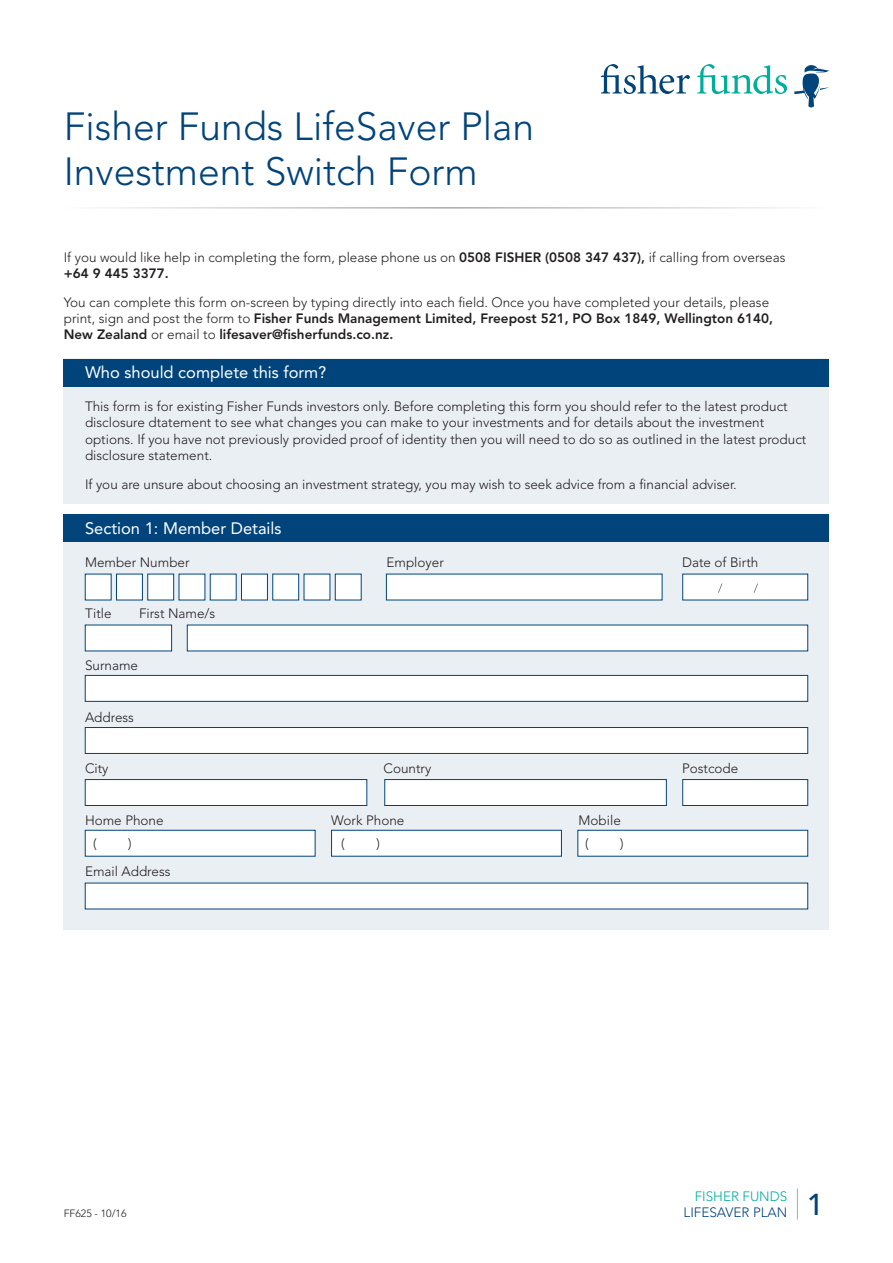
<style>
.page{position:relative;width:893px;height:1263px;background:#fff}
.page>*{position:absolute;margin:0;border:0;box-sizing:border-box;transform-origin:0 0}
.t1{font:300 39px/45px "Avenir";color:#00447b}
.t2{font:500 30px "Avenir";color:#00447b}
.t3{font:16.5px "Avenir";color:#fff}
.t4{font:300 13.5px/16.2px "Avenir";color:#231f20}
.t5{font:300 13.5px "Avenir";color:#00447b}
.t6{font:300 13.5px "Avenir";color:#00ae9e}
.t7{font:300 10.5px "Avenir";color:#231f20}
.s1{font-weight:800}
</style>
<div class="page">
<hr style="left:797px;top:1188px;width:1px;height:31px;background:#a8a9ad">
<svg style="left:601px;top:64px;width:89px;height:30px"></svg>
<svg style="left:697px;top:64px;width:90px;height:30px"></svg>
<svg style="left:794px;top:65px;width:35px;height:42px"></svg>
<div style="left:64px;top:359px;width:765px;height:145px;background:#eaeff4"></div>
<div style="left:64px;top:359px;width:765px;height:27px;background:#00447b"></div>
<div style="left:64px;top:514px;width:765px;height:415px;background:#eaeff4"></div>
<div style="left:64px;top:514px;width:765px;height:28px;background:#00447b"></div>
<svg style="left:386px;top:574px;width:276px;height:26px;background:#f3f6f8"></svg>
<svg style="left:85px;top:574px;width:277px;height:26px;background:#e3eaf0"></svg>
<svg style="left:682px;top:574px;width:126px;height:26px;background:#f0f4f7"></svg>
<svg style="left:85px;top:625px;width:87px;height:26px;background:#eff3f7"></svg>
<svg style="left:85px;top:675px;width:723px;height:27px;background:#ecf1f5"></svg>
<svg style="left:187px;top:625px;width:621px;height:26px;background:#f3f6f9"></svg>
<svg style="left:85px;top:727px;width:723px;height:27px;background:#ebf0f4"></svg>
<svg style="left:682px;top:779px;width:126px;height:27px;background:#e8eef3"></svg>
<svg style="left:85px;top:779px;width:282px;height:27px;background:#eaf0f4"></svg>
<svg style="left:384px;top:779px;width:283px;height:27px;background:#eaeff4"></svg>
<svg style="left:85px;top:830px;width:230px;height:26px;background:#f3f6f8"></svg>
<svg style="left:331px;top:830px;width:231px;height:26px;background:#f2f5f8"></svg>
<svg style="left:577px;top:830px;width:231px;height:26px;background:#f2f5f8"></svg>
<svg style="left:85px;top:883px;width:723px;height:26px;background:#f4f6f9"></svg>
<h1 class="t1" style="left:64px;top:104px;width:472px">Fisher Funds LifeSaver Plan<br>Investment Switch Form</h1>
<p class="t4" style="left:64px;top:249px;width:723px">If you would like help in completing the form, please phone us on <span class="s1">0508 FISHER (0508 347 437),</span> if calling from overseas <span class="s1">+64 9 445 3377.</span></p>
<p class="t4" style="left:64px;top:294px;width:711px">You can complete this form on-screen by typing directly into each field. Once you have completed your details, please print, sign and post the form to <span class="s1">Fisher Funds Management Limited, Freepost 521, PO Box 1849, Wellington 6140,<br>New Zealand</span> or email to <span class="s1">lifesaver@fisherfunds.co.nz.</span></p>
<p class="t3" style="left:85px;top:363px;width:243px">Who should complete this form?</p>
<p class="t4" style="left:85px;top:398px;width:723px">This form is for existing Fisher Funds investors only. Before completing this form you should refer to the latest product disclosure dtatement to see what changes you can make to your investments and for details about the investment options. If you have not previously provided proof of identity then you will need to do so as outlined in the latest product disclosure statement.</p>
<p class="t4" style="left:85px;top:476px;width:653px">If you are unsure about choosing an investment strategy, you may wish to seek advice from a financial adviser.</p>
<p class="t3" style="left:85px;top:518px;width:198px">Section 1: Member Details</p>
<p class="t4" style="left:85px;top:554px;width:106px">Member Number</p>
<p class="t4" style="left:387px;top:554px;width:59px">Employer</p>
<p class="t4" style="left:682px;top:554px;width:78px">Date of Birth</p>
<p class="t4" style="left:85px;top:606px;width:28px">Title</p>
<p class="t4" style="left:139px;top:606px;width:78px">First Name/s</p>
<p class="t4" style="left:85px;top:657px;width:55px">Surname</p>
<p class="t4" style="left:85px;top:709px;width:51px">Address</p>
<p class="t4" style="left:85px;top:760px;width:25px">City</p>
<p class="t4" style="left:384px;top:760px;width:49px">Country</p>
<p class="t4" style="left:682px;top:760px;width:58px">Postcode</p>
<p class="t4" style="left:85px;top:812px;width:80px">Home Phone</p>
<p class="t4" style="left:331px;top:812px;width:75px">Work Phone</p>
<p class="t4" style="left:579px;top:812px;width:44px">Mobile</p>
<p class="t4" style="left:93px;top:835px;width:5px">(</p>
<p class="t4" style="left:128px;top:835px;width:5px">)</p>
<p class="t4" style="left:341px;top:835px;width:5px">(</p>
<p class="t4" style="left:376px;top:835px;width:5px">)</p>
<p class="t4" style="left:585px;top:835px;width:5px">(</p>
<p class="t4" style="left:620px;top:835px;width:5px">)</p>
<p class="t4" style="left:85px;top:863px;width:87px">Email Address</p>
<p class="t7" style="left:64px;top:1207px;width:64px">FF625 - 10/16</p>
<p class="t6" style="left:695px;top:1188px;width:94px">FISHER FUNDS</p>
<p class="t5" style="left:684px;top:1204px;width:105px">LIFESAVER PLAN</p>
<h2 class="t2" style="left:807px;top:1187px;width:18px">1</h2>
</div>
